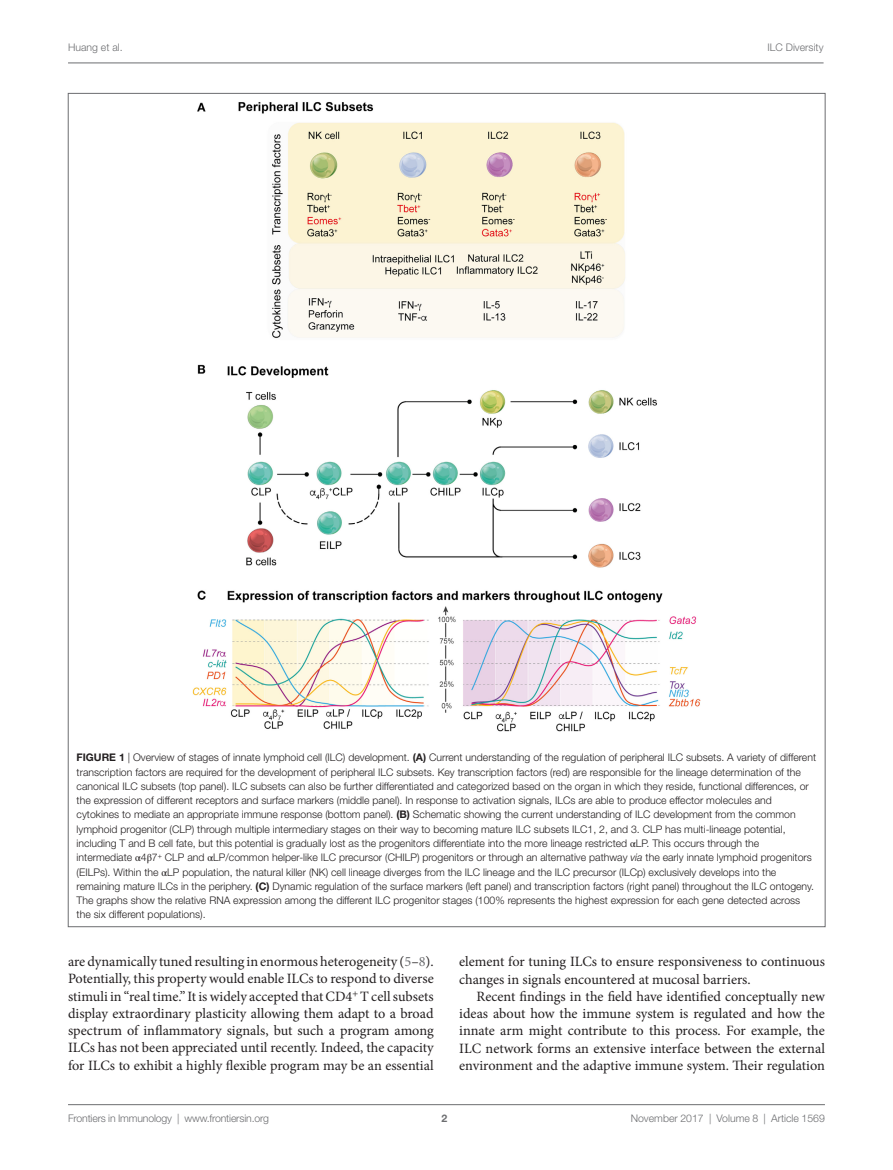
<style>
.page{position:relative;width:893px;height:1170px;background:#fff}
.page>*{position:absolute;margin:0;border:0;box-sizing:border-box;transform-origin:0 0}
.t1{font:14.25px/17.2px "Minion Pro";color:#231f20;text-align:justify}
.t2{font:300 10.5px/14.2px "Helvetica Neue LT Std";color:#231f20}
.t3{font:300 10.5px "Helvetica Neue LT Std";color:#6c6d70}
.t4{font:700 10.5px "Helvetica Neue LT Std";color:#6c6d70}
.s1{font-weight:700}
.s2{font-family:"STIX General";font-weight:400}
.s3{font-style:italic}
.s4{color:#6c6d70}
</style>
<div class="page">
<img style="left:193px;top:102px;width:508px;height:629px">
<hr style="left:68px;top:63px;width:756px;height:1px;background:#6c6d70">
<hr style="left:68px;top:1104px;width:757px;height:1px;background:#6c6d70">
<p class="t3" style="left:68px;top:41px;width:56px">Huang et al.</p>
<p class="t3" style="left:768px;top:41px;width:57px">ILC Diversity</p>
<p class="t2" style="left:77px;top:750px;width:741px"><span class="s1">FIGURE 1</span> | Overview of stages of innate lymphoid cell (ILC) development. <span class="s1">(A)</span> Current understanding of the regulation of peripheral ILC subsets. A variety of different transcription factors are required for the development of peripheral ILC subsets. Key transcription factors (red) are responsible for the lineage determination of the canonical ILC subsets (top panel). ILC subsets can also be further differentiated and categorized based on the organ in which they reside, functional differences, or the expression of different receptors and surface markers (middle panel). In response to activation signals, ILCs are able to produce effector molecules and cytokines to mediate an appropriate immune response (bottom panel). <span class="s1">(B)</span> Schematic showing the current understanding of ILC development from the common lymphoid progenitor (CLP) through multiple intermediary stages on their way to becoming mature ILC subsets ILC1, 2, and 3. CLP has multi-lineage potential, including T and B cell fate, but this potential is gradually lost as the progenitors differentiate into the more lineage restricted <span class="s2">α</span>LP. This occurs through the intermediate <span class="s2">α</span>4<span class="s2">β</span>7<sup>+</sup> CLP and <span class="s2">α</span>LP/common helper-like ILC precursor (CHILP) progenitors or through an alternative pathway <span class="s3">via</span> the early innate lymphoid progenitors (EILPs). Within the <span class="s2">α</span>LP population, the natural killer (NK) cell lineage diverges from the ILC lineage and the ILC precursor (ILCp) exclusively develops into the remaining mature ILCs in the periphery. <span class="s1">(C)</span> Dynamic regulation of the surface markers (left panel) and transcription factors (right panel) throughout the ILC ontogeny.<br>The graphs show the relative RNA expression among the different ILC progenitor stages (100% represents the highest expression for each gene detected across the six different populations).</p>
<p class="t1" style="left:68px;top:952px;width:367px">are dynamically tuned resulting in enormous heterogeneity (<span class="s4">5</span>–<span class="s4">8</span>).<br>Potentially, this property would enable ILCs to respond to diverse stimuli in “real time.” It is widely accepted that CD4<sup>+</sup> T cell subsets display extraordinary plasticity allowing them adapt to a broad spectrum of inflammatory signals, but such a program among ILCs has not been appreciated until recently. Indeed, the capacity for ILCs to exhibit a highly flexible program may be an essential</p>
<h1 class="t1" style="left:459px;top:953px;width:367px">element for tuning ILCs to ensure responsiveness to continuous changes in signals encountered at mucosal barriers.</h1>
<p class="t1" style="left:459px;top:987px;width:367px;text-indent:17px">Recent findings in the field have identified conceptually new ideas about how the immune system is regulated and how the innate arm might contribute to this process. For example, the ILC network forms an extensive interface between the external environment and the adaptive immune system. Their regulation</p>
<p class="t3" style="left:68px;top:1111px;width:203px">Frontiers in Immunology | www.frontiersin.org</p>
<p class="t3" style="left:631px;top:1111px;width:196px">November 2017 | Volume 8 | Article 1569</p>
<p class="t4" style="left:441px;top:1111px;width:7px">2</p>
</div>
